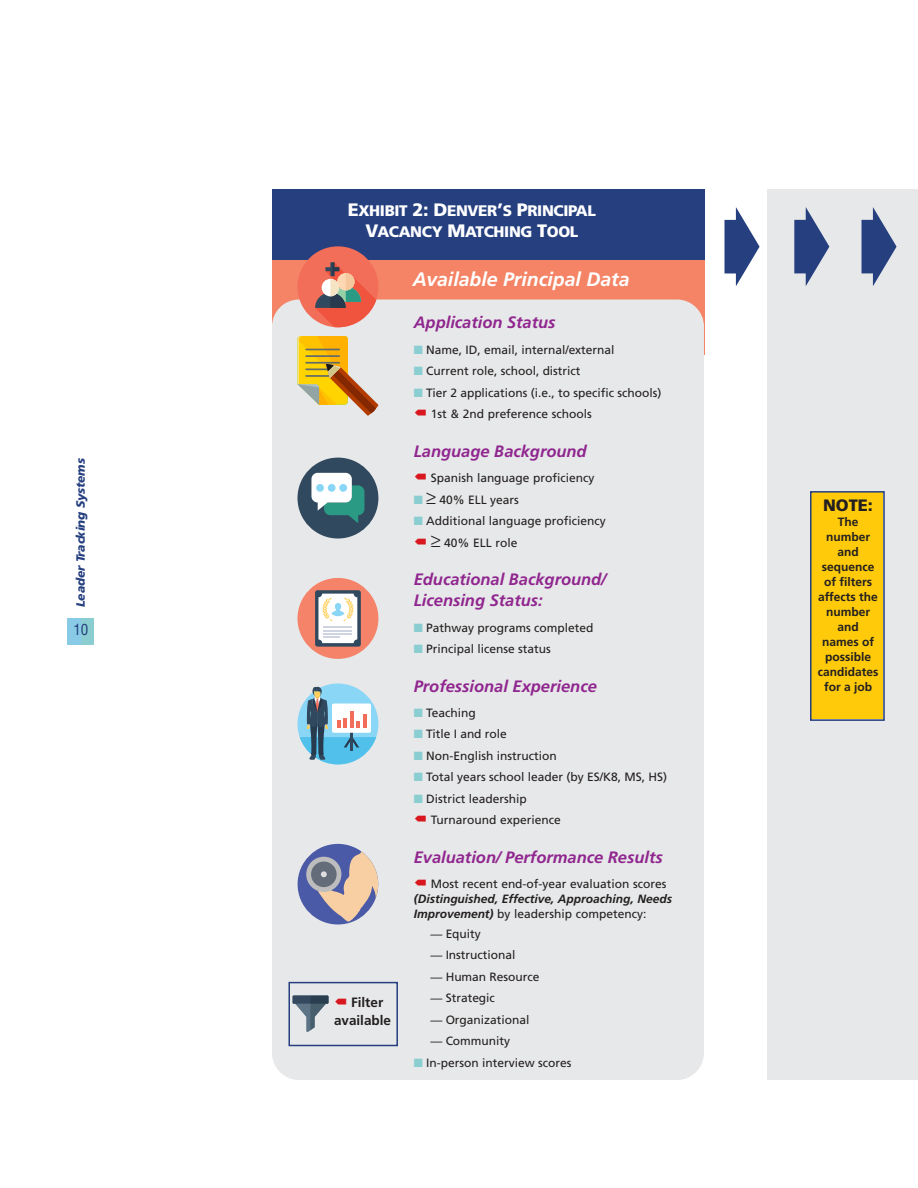
<style>
.page{position:relative;width:918px;height:1188px;background:#fff}
.page>*{position:absolute;margin:0;border:0;box-sizing:border-box;transform-origin:0 0}
.t1{font:88.95px "Zapf Dingbats";color:#253f7f}
.t2{font:italic 700 19.5px "Frutiger";color:#fff}
.t3{font:italic 700 16.5px/21px "Frutiger";color:#90268f}
.t4{font:900 16.5px "Frutiger";color:#231f20}
.t5{font:900 15.3px/21px "Frutiger";letter-spacing:-.025em;color:#fff;text-align:center}
.t6{font:condensed 15px "Helvetica LT Std";color:#253f7f}
.t7{font:700 13.5px/17.9px "Frutiger";color:#231f20}
.t8{font:12px/21.5px "Frutiger";color:#231f20}
.t9{font:700 12px/15px "Frutiger";color:#231f20;text-align:center}
.t10{font:italic 700 12px/15px "Frutiger";color:#231f20}
.t11{font:italic 900 12px "Frutiger";letter-spacing:-.01em;color:#253f7f}
.s1{font-size:18px}
.s2{color:#8aced2}
.s3{font-weight:400;font-style:normal}
.s4{font-family:"Sabon"}
</style>
<div class="page">
<div style="left:767px;top:189px;width:151px;height:891px;background:#e7e8e9"></div>
<div style="left:68px;top:618px;width:26px;height:27px;background:#8aced2"></div>
<div style="left:68px;top:618px;width:13px;height:27px;background:#89cae7"></div>
<div style="left:272px;top:189px;width:432px;height:165px;background:#f48465"></div>
<div style="left:272px;top:189px;width:432px;height:70px;background:#253f7f"></div>
<div style="left:272px;top:300px;width:432px;height:780px;background:#e7e8e9;border-radius:27px"></div>
<div style="left:297px;top:246px;width:81px;height:81px;background:#f26e59;border-radius:50%"></div>
<svg style="left:315px;top:262px;width:61px;height:65px"></svg>
<svg style="left:297px;top:336px;width:81px;height:80px"></svg>
<div style="left:297px;top:458px;width:81px;height:81px;background:#31495e;border-radius:50%"></div>
<svg style="left:324px;top:485px;width:40px;height:38px"></svg>
<div style="left:311px;top:473px;width:41px;height:30px;background:#fff;border-radius:6px"></div>
<div style="left:316px;top:484px;width:8px;height:8px;background:#89d6f7;border-radius:50%"></div>
<div style="left:328px;top:484px;width:8px;height:8px;background:#89d6f7;border-radius:50%"></div>
<div style="left:339px;top:484px;width:8px;height:8px;background:#89d6f7;border-radius:50%"></div>
<svg style="left:297px;top:684px;width:81px;height:80px"></svg>
<svg style="left:300px;top:686px;width:76px;height:78px;background:#93bdd0"></svg>
<div style="left:298px;top:844px;width:80px;height:80px;background:#4b5aa7;border-radius:50%"></div>
<svg style="left:306px;top:857px;width:35px;height:35px"></svg>
<div style="left:311px;top:862px;width:26px;height:25px;background:#646b79;border-radius:50%"></div>
<svg style="left:316px;top:851px;width:62px;height:71px"></svg>
<svg style="left:293px;top:996px;width:35px;height:36px"></svg>
<div style="left:297px;top:578px;width:81px;height:81px;background:#f48369;border-radius:50%"></div>
<svg style="left:315px;top:590px;width:46px;height:57px"></svg>
<div style="left:318px;top:594px;width:39px;height:49px;background:#fff;border-radius:4px"></div>
<svg style="left:322px;top:597px;width:32px;height:24px"></svg>
<svg style="left:324px;top:627px;width:28px;height:4px"></svg>
<hr style="left:324px;top:633px;width:28px;height:2px;background:#ced5e1">
<svg style="left:324px;top:637px;width:16px;height:1px"></svg>
<div style="left:289px;top:982px;width:109px;height:64px;border:2px solid #253f7f"></div>
<div style="left:812px;top:493px;width:71px;height:226px;background:#feca0a"></div>
<div style="left:810px;top:491px;width:75px;height:230px;border:2px solid #253f7f"></div>
<p class="t11" style="left:76px;top:607px;width:150px;rotate:-90deg">Leader Tracking Systems</p>
<p class="t6" style="left:74px;top:624px;width:16px">10</p>
<p class="t5" style="left:348px;top:201px;width:250px"><span class="s1">E</span>XHIBIT <span class="s1">2: D</span>ENVER<span class="s1">’</span>S <span class="s1">P</span>RINCIPAL<br><span class="s1">V</span>ACANCY <span class="s1">M</span>ATCHING <span class="s1">T</span>OOL</p>
<p class="t7" style="left:334px;top:995px;width:58px;text-indent:17px">Filter available</p>
<h2 class="t2" style="left:413px;top:271px;width:218px">Available Principal Data</h2>
<h3 class="t3" style="left:414px;top:313px;width:143px">Application Status</h3>
<p class="t8" style="left:414px;top:340px;width:202px"><span class="s2">■</span> Name, ID, email, internal/external</p>
<p class="t8" style="left:414px;top:361px;width:168px"><span class="s2">■</span> Current role, school, district</p>
<p class="t8" style="left:431px;top:383px;width:232px;text-indent:-17px"><span class="s2">■</span> Tier 2 applications (i.e., to specific schools)<br>1st &amp; 2nd preference schools</p>
<h3 class="t3" style="left:414px;top:442px;width:175px">Language Background</h3>
<p class="t8" style="left:431px;top:468px;width:165px">Spanish language proficiency</p>
<p class="t8" style="left:414px;top:490px;width:106px"><span class="s2">■</span> ≥ 40% ELL years</p>
<p class="t8" style="left:431px;top:511px;width:177px;text-indent:-17px"><span class="s2">■</span> Additional language proficiency ≥ 40% ELL role</p>
<h3 class="t3" style="left:414px;top:570px;width:194px">Educational Background/<br>Licensing Status:</h3>
<p class="t8" style="left:414px;top:618px;width:181px"><span class="s2">■</span> Pathway programs completed</p>
<p class="t8" style="left:414px;top:639px;width:138px"><span class="s2">■</span> Principal license status</p>
<h3 class="t3" style="left:414px;top:677px;width:185px">Professional Experience</h3>
<p class="t8" style="left:414px;top:703px;width:64px"><span class="s2">■</span> Teaching</p>
<p class="t8" style="left:414px;top:724px;width:95px"><span class="s2">■</span> Title I and role</p>
<p class="t8" style="left:414px;top:746px;width:144px"><span class="s2">■</span> Non-English instruction</p>
<p class="t8" style="left:414px;top:767px;width:255px"><span class="s2">■</span> Total years school leader (by ES/K8, MS, HS)</p>
<p class="t8" style="left:431px;top:789px;width:131px;text-indent:-17px"><span class="s2">■</span> District leadership<br>Turnaround experience</p>
<h3 class="t3" style="left:414px;top:848px;width:251px">Evaluation/ Performance Results</h3>
<p class="t8" style="left:431px;top:874px;width:237px">Most recent end-of-year evaluation scores</p>
<p class="t10" style="left:414px;top:893px;width:260px">(Distinguished, Effective, Approaching, Needs<br>Improvement) <span class="s3">by leadership competency:</span></p>
<p class="t8" style="left:430px;top:924px;width:52px"><span class="s4">—</span> Equity</p>
<p class="t8" style="left:430px;top:945px;width:87px"><span class="s4">—</span> Instructional</p>
<p class="t8" style="left:430px;top:967px;width:111px"><span class="s4">—</span> Human Resource</p>
<p class="t8" style="left:430px;top:988px;width:66px"><span class="s4">—</span> Strategic</p>
<p class="t8" style="left:430px;top:1010px;width:101px"><span class="s4">—</span> Organizational</p>
<p class="t8" style="left:430px;top:1031px;width:81px"><span class="s4">—</span> Community</p>
<p class="t8" style="left:414px;top:1053px;width:159px"><span class="s2">■</span> In-person interview scores</p>
<h1 class="t1" style="left:721px;top:195px;width:180px">➧ ➧ ➧</h1>
<h3 class="t4" style="left:823px;top:499px;width:51px">NOTE:</h3>
<p class="t9" style="left:818px;top:516px;width:62px">The number and sequence of filters affects the number and names of possible candidates for a job</p>
</div>
